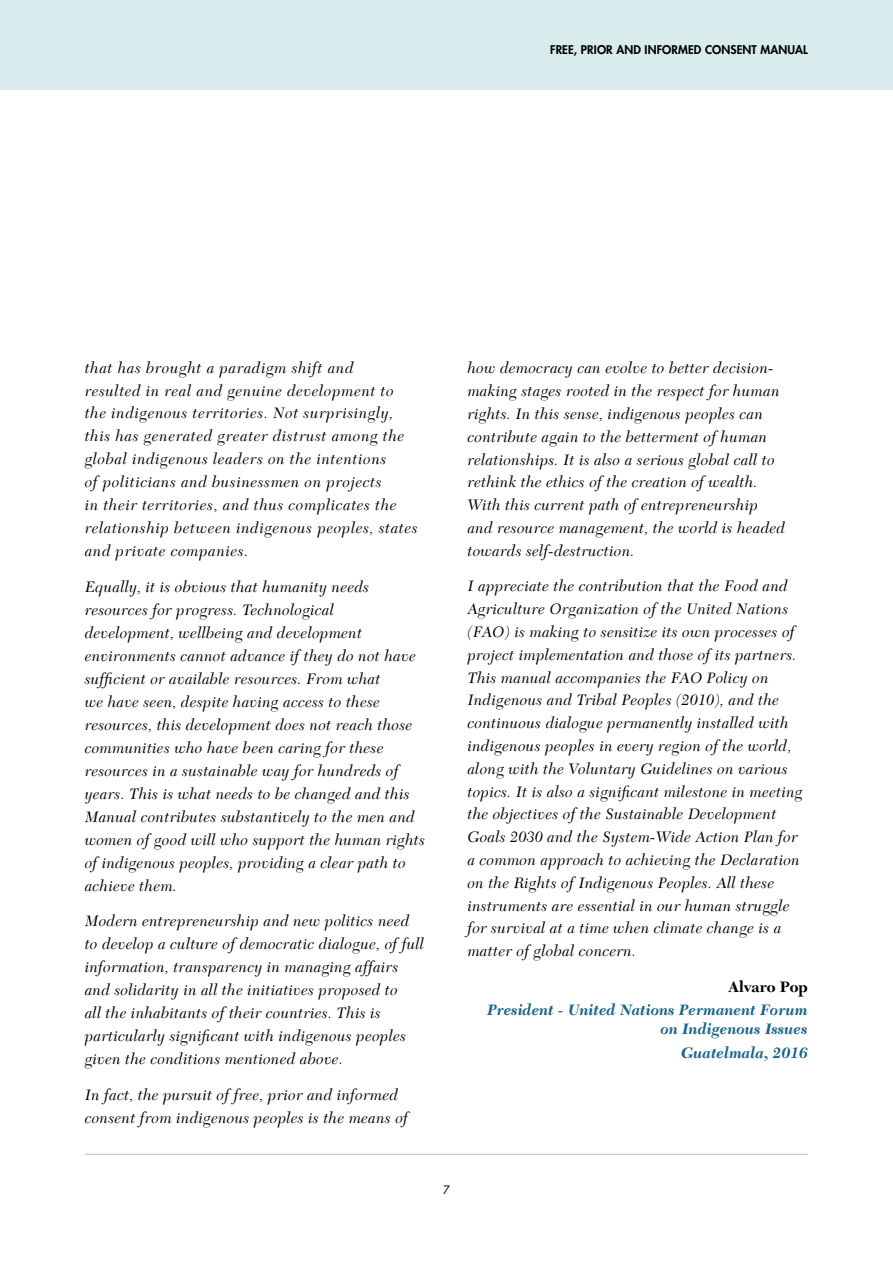
<style>
.page{position:relative;width:893px;height:1263px;background:#fff}
.page>*{position:absolute;margin:0;border:0;box-sizing:border-box;transform-origin:0 0}
.t1{font:italic 15.75px/22.8px "New Caledonia";letter-spacing:.02em;color:#000}
.t2{font:italic 15.75px/23px "New Caledonia";letter-spacing:.04em;color:#000}
.t3{font:italic 700 15.75px/19.8px "New Caledonia";color:#19648a;text-align:right}
.t4{font:700 15.75px "New Caledonia";color:#000}
.t5{font:800 11.7px "Futura Std";letter-spacing:.01em;color:#000}
.t6{font:11.25px "Futura Std";color:#000}
</style>
<div class="page">
<hr style="left:85px;top:1154px;width:723px;height:1px;background:#bababa">
<div style="left:0;top:0;width:893px;height:89px;background:#d8ecee"></div>
<p class="t5" style="left:550px;top:43px;width:259px">FREE, PRIOR AND INFORMED CONSENT MANUAL</p>
<p class="t2" style="left:85px;top:356px;width:334px">that has brought a paradigm shift and<br>resulted in real and genuine development to the indigenous territories. Not surprisingly, this has generated greater distrust among the global indigenous leaders on the intentions<br>of politicians and businessmen on projects<br>in their territories, and thus complicates the relationship between indigenous peoples, states and private companies.</p>
<p class="t1" style="left:85px;top:576px;width:342px">Equally, it is obvious that humanity needs resources for progress. Technological development, wellbeing and development environments cannot advance if they do not have sufficient or available resources. From what<br>we have seen, despite having access to these resources, this development does not reach those communities who have been caring for these resources in a sustainable way for hundreds of years. This is what needs to be changed and this Manual contributes substantively to the men and women of good will who support the human rights of indigenous peoples, providing a clear path to achieve them.</p>
<p class="t1" style="left:85px;top:910px;width:341px">Modern entrepreneurship and new politics need to develop a culture of democratic dialogue, of full information, transparency in managing affairs and solidarity in all the initiatives proposed to<br>all the inhabitants of their countries. This is particularly significant with indigenous peoples given the conditions mentioned above.</p>
<p class="t1" style="left:85px;top:1084px;width:325px">In fact, the pursuit of free, prior and informed consent from indigenous peoples is the means of</p>
<p class="t1" style="left:468px;top:357px;width:319px">how democracy can evolve to better decision&shy;making stages rooted in the respect for human rights. In this sense, indigenous peoples can contribute again to the betterment of human relationships. It is also a serious global call to rethink the ethics of the creation of wealth.<br>With this current path of entrepreneurship and resource management, the world is headed towards self-destruction.</p>
<p class="t1" style="left:468px;top:575px;width:336px">I appreciate the contribution that the Food and Agriculture Organization of the United Nations (FAO) is making to sensitize its own processes of project implementation and those of its partners.<br>This manual accompanies the FAO Policy on Indigenous and Tribal Peoples (2010), and the continuous dialogue permanently installed with indigenous peoples in every region of the world, along with the Voluntary Guidelines on various topics. It is also a significant milestone in meeting the objectives of the Sustainable Development Goals 2030 and the System-Wide Action Plan for a common approach to achieving the Declaration on the Rights of Indigenous Peoples. All these instruments are essential in our human struggle for survival at a time when climate change is a matter of global concern.</p>
<p class="t4" style="left:729px;top:977px;width:81px">Alvaro Pop</p>
<p class="t3" style="left:487px;top:1000px;width:322px">President - United Nations Permanent Forum on Indigenous Issues</p>
<p class="t3" style="left:681px;top:1043px;width:128px">Guatelmala, 2016</p>
<p class="t6" style="left:443px;top:1183px;width:8px">7</p>
</div>
